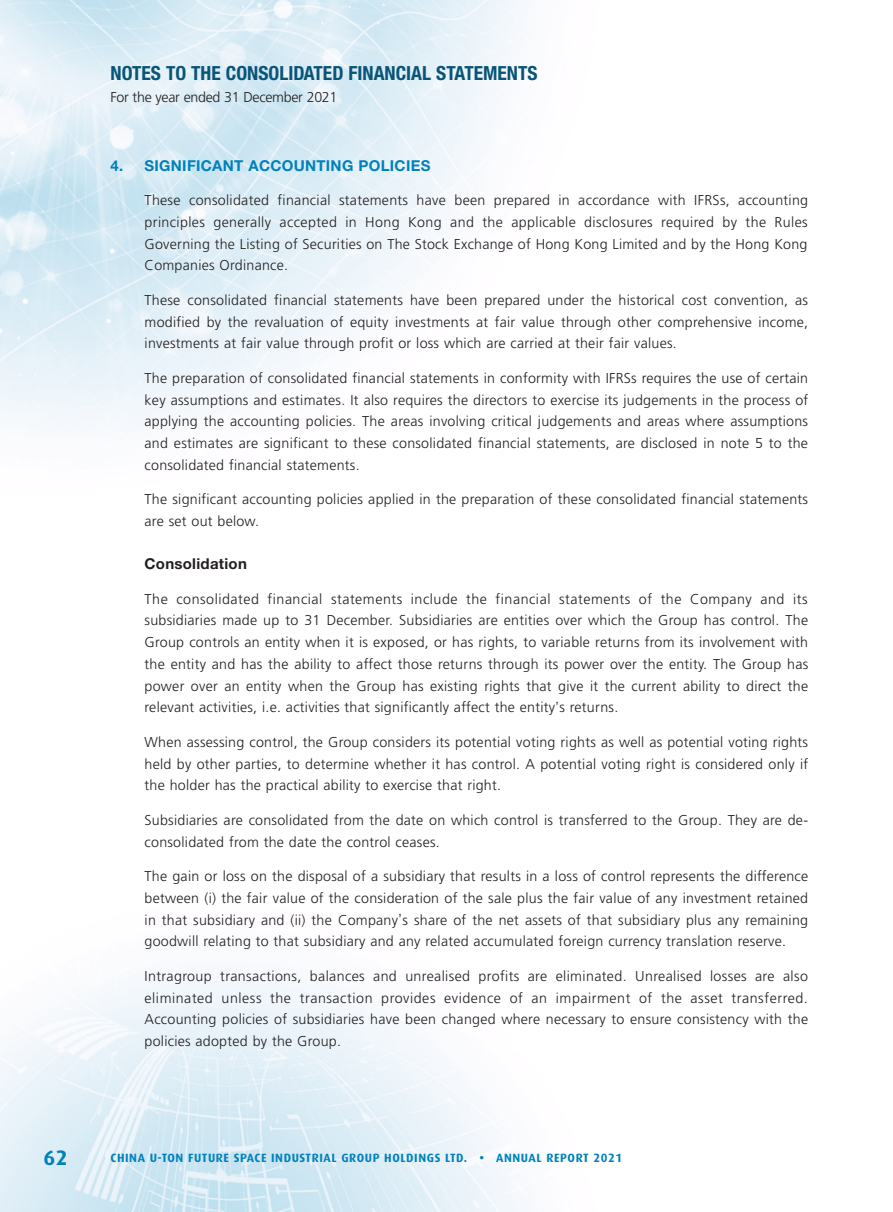
<style>
.page{position:relative;width:893px;height:1212px;background:#fff}
.page>*{position:absolute;margin:0;border:0;box-sizing:border-box;transform-origin:0 0}
.t1{font:700 21px "Dax";color:#0081bb}
.t2{font:700 condensed 19.5px "Helvetica Neue LT Std";color:#095578}
.Heading_1{font:700 15px "Helvetica Neue LT Std";letter-spacing:.02em;color:#0081bb}
.Heading_2{font:700 15px "Helvetica Neue LT Std";letter-spacing:.02em;color:#231f20}
.Body_Text{font:300 14.25px/21.8px "Frutiger LT Std";letter-spacing:.02em;color:#231f20;text-align:justify}
.Body_Text-2{font:300 14.25px "Frutiger LT Std";letter-spacing:-.02em;color:#231f20}
.t3{font:700 12px "Dax";letter-spacing:.045em;color:#0081bb}
.s1{font-family:"Helvetica Neue LT Std"}
</style>
<div class="page">
<img style="left:0;top:0;width:526px;height:1212px">
<h2 class="t2" style="left:111px;top:61px;width:428px">NOTES TO THE CONSOLIDATED FINANCIAL STATEMENTS</h2>
<p class="Body_Text-2" style="left:111px;top:89px;width:228px">For the year ended 31 December 2021</p>
<p class="Heading_1" style="left:111px;top:156px;width:321px">4. SIGNIFICANT ACCOUNTING POLICIES</p>
<p class="Body_Text" style="left:145px;top:189px;width:665px">These consolidated financial statements have been prepared in accordance with IFRSs, accounting principles generally accepted in Hong Kong and the applicable disclosures required by the Rules Governing the Listing of Securities on The Stock Exchange of Hong Kong Limited and by the Hong Kong Companies Ordinance.</p>
<p class="Body_Text" style="left:145px;top:289px;width:665px">These consolidated financial statements have been prepared under the historical cost convention, as modified by the revaluation of equity investments at fair value through other comprehensive income, investments at fair value through profit or loss which are carried at their fair values.</p>
<p class="Body_Text" style="left:145px;top:367px;width:665px">The preparation of consolidated financial statements in conformity with IFRSs requires the use of certain key assumptions and estimates. It also requires the directors to exercise its judgements in the process of applying the accounting policies. The areas involving critical judgements and areas where assumptions and estimates are significant to these consolidated financial statements, are disclosed in note 5 to the consolidated financial statements.</p>
<p class="Body_Text" style="left:145px;top:489px;width:665px">The significant accounting policies applied in the preparation of these consolidated financial statements are set out below.</p>
<p class="Heading_2" style="left:145px;top:554px;width:104px">Consolidation</p>
<p class="Body_Text" style="left:145px;top:588px;width:665px">The consolidated financial statements include the financial statements of the Company and its subsidiaries made up to 31 December. Subsidiaries are entities over which the Group has control. The Group controls an entity when it is exposed, or has rights, to variable returns from its involvement with the entity and has the ability to affect those returns through its power over the entity. The Group has power over an entity when the Group has existing rights that give it the current ability to direct the relevant activities, i.e. activities that significantly affect the entity<span class="s1">’</span>s returns.</p>
<p class="Body_Text" style="left:145px;top:731px;width:665px">When assessing control, the Group considers its potential voting rights as well as potential voting rights held by other parties, to determine whether it has control. A potential voting right is considered only if the holder has the practical ability to exercise that right.</p>
<p class="Body_Text" style="left:145px;top:809px;width:665px">Subsidiaries are consolidated from the date on which control is transferred to the Group. They are de&shy;consolidated from the date the control ceases.</p>
<p class="Body_Text" style="left:145px;top:865px;width:665px">The gain or loss on the disposal of a subsidiary that results in a loss of control represents the difference between (i) the fair value of the consideration of the sale plus the fair value of any investment retained in that subsidiary and (ii) the Company<span class="s1">’</span>s share of the net assets of that subsidiary plus any remaining goodwill relating to that subsidiary and any related accumulated foreign currency translation reserve.</p>
<p class="Body_Text" style="left:145px;top:965px;width:665px">Intragroup transactions, balances and unrealised profits are eliminated. Unrealised losses are also eliminated unless the transaction provides evidence of an impairment of the asset transferred.<br>Accounting policies of subsidiaries have been changed where necessary to ensure consistency with the policies adopted by the Group.</p>
<h1 class="t1" style="left:44px;top:1146px;width:26px">62</h1>
<p class="t3" style="left:111px;top:1151px;width:513px">CHINA U-TON FUTURE SPACE INDUSTRIAL GROUP HOLDINGS LTD. • ANNUAL REPORT 2021</p>
</div>
